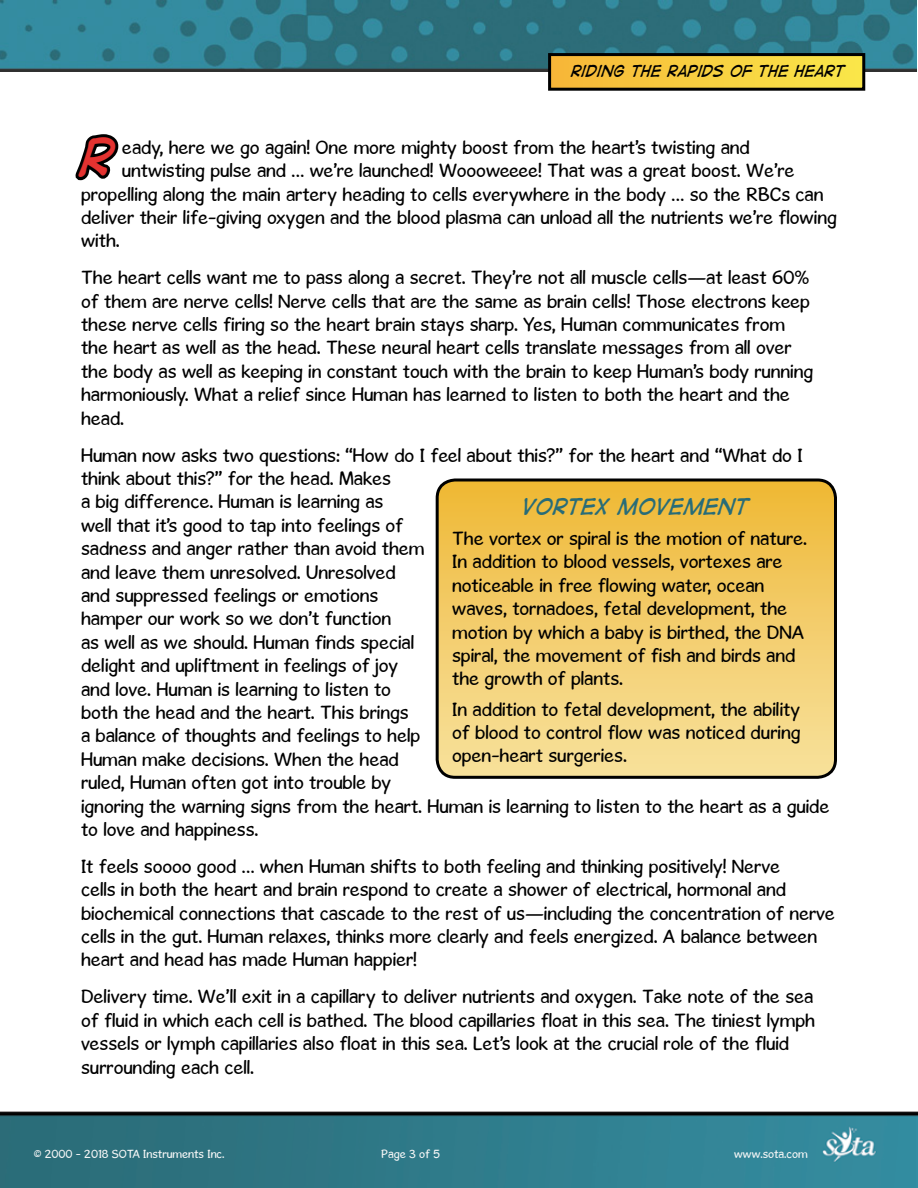
<style>
.page{position:relative;width:918px;height:1188px;background:#fff}
.page>*{position:absolute;margin:0;border:0;box-sizing:border-box;transform-origin:0 0}
.t1{font:italic 49.05px "Digital Strip";color:#e43230}
.t2{font:italic 21px "Digital Strip";color:#286c78}
.t3{font:19.5px/23.4px "Gosmick Sans";color:#000}
.t4{font:italic 15px "Digital Strip";color:#000}
.t5{font:12px "Gosmick Sans";color:#f5f6f6}
</style>
<div class="page">
<img style="left:0;top:0;width:917px;height:72px">
<img style="left:0;top:1111px;width:918px;height:77px">
<div style="left:550px;top:55px;width:314px;height:34px;background:linear-gradient(to right,#f7b638,#fae849)"></div>
<div style="left:548px;top:53px;width:317px;height:38px;border:3px solid #000"></div>
<svg style="left:75px;top:134px;width:44px;height:47px"></svg>
<svg style="left:437px;top:482px;width:399px;height:295px"></svg>
<div style="left:436px;top:478px;width:401px;height:301px;border:3px solid #000;border-radius:18px"></div>
<p class="t4" style="left:571px;top:63px;width:275px">RIDING THE RAPIDS OF THE HEART</p>
<h1 class="t1" style="left:81px;top:131px;width:35px">R</h1>
<p class="t3" style="left:122px;top:135px;width:629px">eady, here we go again! One more mighty boost from the heart’s twisting and</p>
<p class="t3" style="left:122px;top:159px;width:674px">untwisting pulse and … we’re launched! Woooweeee! That was a great boost. We’re</p>
<p class="t3" style="left:81px;top:182px;width:744px">propelling along the main artery heading to cells everywhere in the body … so the RBCs can</p>
<p class="t3" style="left:81px;top:206px;width:757px">deliver their life-giving oxygen and the blood plasma can unload all the nutrients we’re flowing</p>
<p class="t3" style="left:81px;top:229px;width:40px">with.</p>
<p class="t3" style="left:81px;top:266px;width:734px">The heart cells want me to pass along a secret. They’re not all muscle cells—at least 60% of them are nerve cells! Nerve cells that are the same as brain cells! Those electrons keep these nerve cells firing so the heart brain stays sharp. Yes, Human communicates from the heart as well as the head. These neural heart cells translate messages from all over the body as well as keeping in constant touch with the brain to keep Human’s body running harmoniously. What a relief since Human has learned to listen to both the heart and the head.</p>
<p class="t3" style="left:81px;top:443px;width:750px">Human now asks two questions: “How do I feel about this?” for the heart and “What do I think about this?” for the head. Makes<br>a big difference. Human is learning as<br>well that it’s good to tap into feelings of<br>sadness and anger rather than avoid them<br>and leave them unresolved. Unresolved<br>and suppressed feelings or emotions<br>hamper our work so we don’t function<br>as well as we should. Human finds special<br>delight and upliftment in feelings of joy<br>and love. Human is learning to listen to<br>both the head and the heart. This brings<br>a balance of thoughts and feelings to help<br>Human make decisions. When the head<br>ruled, Human often got into trouble by<br>ignoring the warning signs from the heart. Human is learning to listen to the heart as a guide to love and happiness.</p>
<p class="t3" style="left:81px;top:854px;width:755px">It feels soooo good … when Human shifts to both feeling and thinking positively! Nerve<br>cells in both the heart and brain respond to create a shower of electrical, hormonal and biochemical connections that cascade to the rest of us—including the concentration of nerve cells in the gut. Human relaxes, thinks more clearly and feels energized. A balance between heart and head has made Human happier!</p>
<p class="t3" style="left:81px;top:985px;width:736px">Delivery time. We’ll exit in a capillary to deliver nutrients and oxygen. Take note of the sea of fluid in which each cell is bathed. The blood capillaries float in this sea. The tiniest lymph vessels or lymph capillaries also float in this sea. Let’s look at the crucial role of the fluid surrounding each cell.</p>
<p class="t2" style="left:522px;top:495px;width:229px">VORTEX MOVEMENT</p>
<p class="t3" style="left:452px;top:527px;width:356px">The vortex or spiral is the motion of nature.<br>In addition to blood vessels, vortexes are noticeable in free flowing water, ocean waves, tornadoes, fetal development, the motion by which a baby is birthed, the DNA spiral, the movement of fish and birds and the growth of plants.</p>
<p class="t3" style="left:452px;top:697px;width:350px;text-align:justify">In addition to fetal development, the ability of blood to control flow was noticed during open-heart surgeries.</p>
<p class="t5" style="left:34px;top:1146px;width:192px">© 2000 - 2018 SOTA Instruments Inc.</p>
<p class="t5" style="left:381px;top:1146px;width:60px">Page 3 of 5</p>
<p class="t5" style="left:734px;top:1146px;width:75px">www.sota.com</p>
</div>
